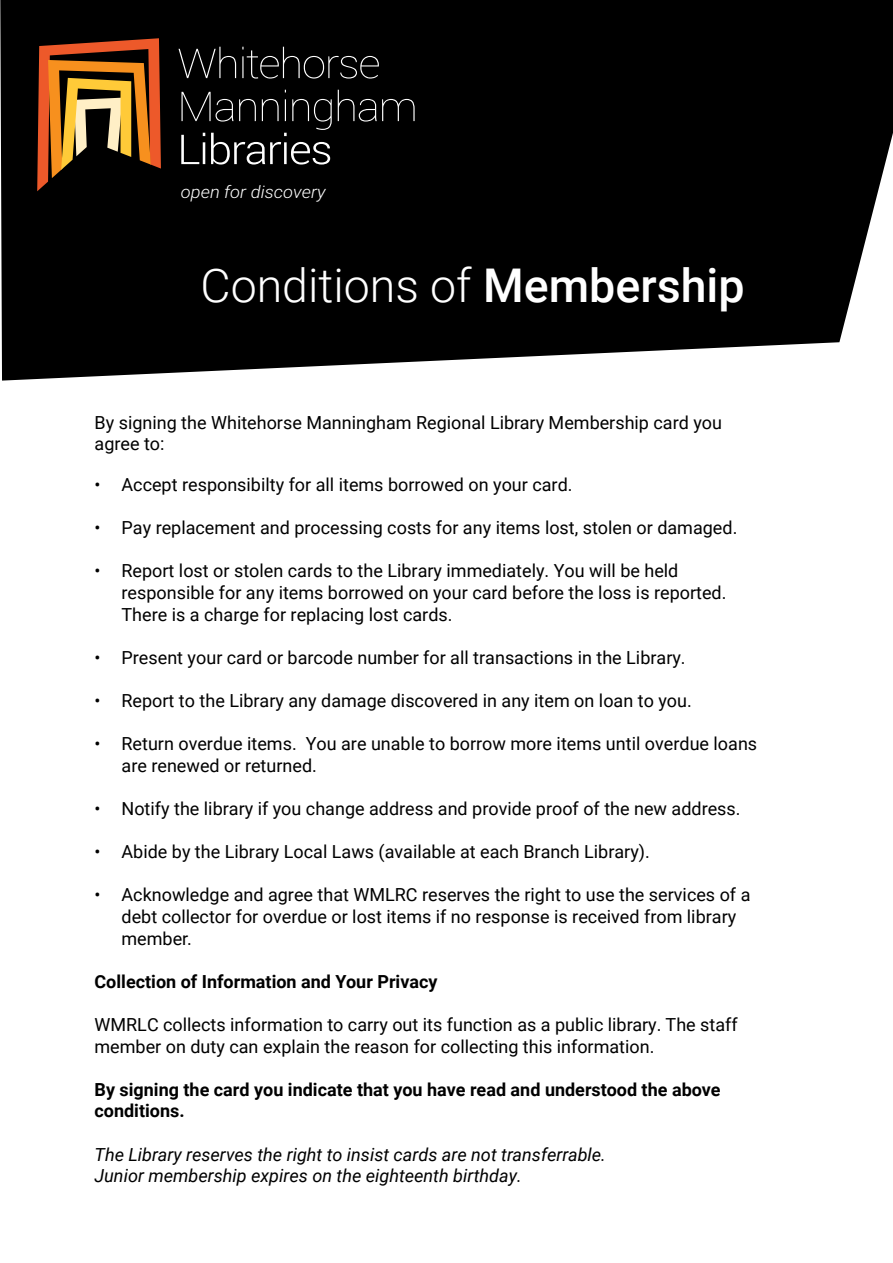
<style>
.page{position:relative;width:893px;height:1263px;background:#fff}
.page>*{position:absolute;margin:0;border:0;box-sizing:border-box;transform-origin:0 0}
.t1{font:300 46.5px "Roboto";color:#fff}
.t2{font:18px/21.6px "Roboto";color:#000}
.t3{font:700 18px/21.6px "Roboto";color:#000}
.t4{font:italic 18px/21.6px "Roboto";color:#000}
.t5{font:italic 300 17.25px "Roboto";color:#fff;scale:1.07 1}
.s1{font-weight:500}
</style>
<div class="page">
<svg style="left:0;top:0;width:893px;height:381px;background:#141414"></svg>
<svg style="left:179px;top:47px;width:57px;height:31px;background:#1f1f1f"></svg>
<svg style="left:242px;top:47px;width:137px;height:32px;background:#1d1d1d"></svg>
<svg style="left:338px;top:90px;width:77px;height:32px;background:#1b1b1b"></svg>
<svg style="left:181px;top:90px;width:151px;height:75px;background:#232323"></svg>
<svg style="left:37px;top:38px;width:124px;height:153px;background:#835021"></svg>
<p class="t5" style="left:181px;top:180px;width:137px">open for discovery</p>
<h1 class="t1" style="left:200px;top:253px;width:546px">Conditions of <span class="s1">Membership</span></h1>
<p class="t2" style="left:95px;top:411px;width:629px">By signing the Whitehorse Manningham Regional Library Membership card you agree to:</p>
<p class="t2" style="left:95px;top:473px;width:480px">• Accept responsibilty for all items borrowed on your card.</p>
<p class="t2" style="left:95px;top:516px;width:644px">• Pay replacement and processing costs for any items lost, stolen or damaged.</p>
<p class="t2" style="left:122px;top:559px;width:606px;text-indent:-27px">• Report lost or stolen cards to the Library immediately. You will be held responsible for any items borrowed on your card before the loss is reported.<br>There is a charge for replacing lost cards.</p>
<p class="t2" style="left:95px;top:646px;width:593px">• Present your card or barcode number for all transactions in the Library.</p>
<p class="t2" style="left:95px;top:689px;width:599px">• Report to the Library any damage discovered in any item on loan to you.</p>
<p class="t2" style="left:122px;top:732px;width:637px;text-indent:-27px">• Return overdue items. You are unable to borrow more items until overdue loans are renewed or returned.</p>
<p class="t2" style="left:95px;top:797px;width:648px">• Notify the library if you change address and provide proof of the new address.</p>
<p class="t2" style="left:95px;top:840px;width:557px">• Abide by the Library Local Laws (available at each Branch Library).</p>
<p class="t2" style="left:122px;top:883px;width:630px;text-indent:-27px">• Acknowledge and agree that WMLRC reserves the right to use the services of a debt collector for overdue or lost items if no response is received from library member.</p>
<p class="t3" style="left:95px;top:970px;width:344px">Collection of Information and Your Privacy</p>
<p class="t2" style="left:95px;top:1013px;width:645px">WMRLC collects information to carry out its function as a public library. The staff member on duty can explain the reason for collecting this information.</p>
<p class="t3" style="left:95px;top:1078px;width:628px">By signing the card you indicate that you have read and understood the above conditions.</p>
<p class="t4" style="left:95px;top:1143px;width:513px">The Library reserves the right to insist cards are not transferrable.<br>Junior membership expires on the eighteenth birthday.</p>
</div>
